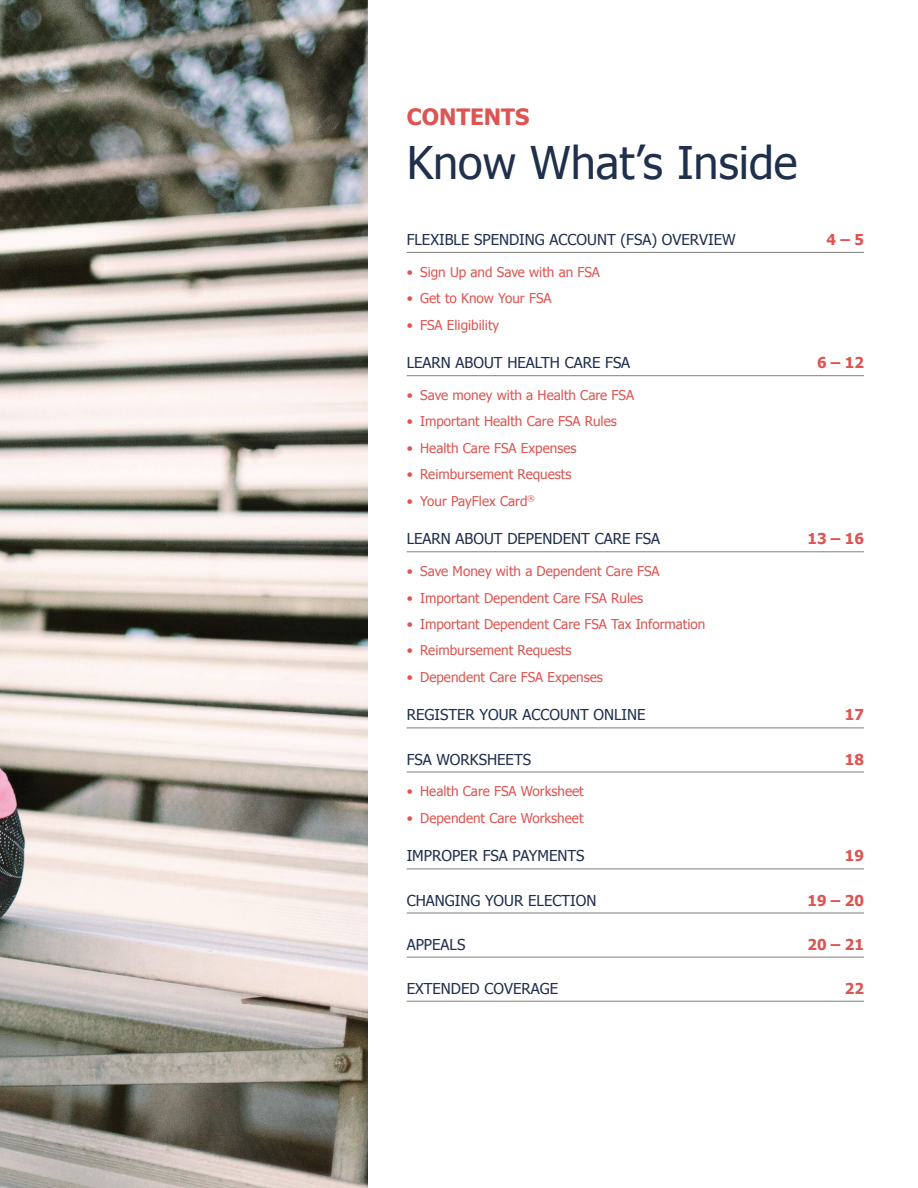
<style>
.page{position:relative;width:918px;height:1188px;background:#fff}
.page>*{position:absolute;margin:0;border:0;box-sizing:border-box;transform-origin:0 0}
.Interior_Headline{font:45px "Tahoma";color:#1f2f4c}
.Cover_Subhead{font:700 22.5px "Tahoma";color:#dc5552}
.Table_of_contents{font:15px "Tahoma";color:#1f2f4c}
.Table_of_contents-2{font:700 15px "Tahoma";color:#dc5552}
.t1{font:13.5px "Tahoma";color:#dc5552}
</style>
<div class="page">
<hr style="left:407px;top:252px;width:457px;height:1px;background:#7d7e7c">
<hr style="left:407px;top:375px;width:457px;height:1px;background:#7d7e7c">
<hr style="left:407px;top:552px;width:457px;height:1px;background:#7d7e7c">
<hr style="left:407px;top:728px;width:457px;height:1px;background:#7d7e7c">
<hr style="left:407px;top:772px;width:457px;height:1px;background:#7d7e7c">
<hr style="left:407px;top:869px;width:457px;height:1px;background:#7d7e7c">
<hr style="left:407px;top:913px;width:457px;height:1px;background:#7d7e7c">
<hr style="left:407px;top:957px;width:457px;height:1px;background:#7d7e7c">
<hr style="left:407px;top:1001px;width:457px;height:1px;background:#7d7e7c">
<img style="left:0;top:0;width:368px;height:1188px">
<p class="Cover_Subhead" style="left:407px;top:101px;width:124px">CONTENTS</p>
<p class="Interior_Headline" style="left:407px;top:133px;width:392px">Know What’s Inside</p>
<p class="Table_of_contents" style="left:407px;top:229px;width:330px">FLEXIBLE SPENDING ACCOUNT (FSA) OVERVIEW</p>
<p class="Table_of_contents-2" style="left:827px;top:229px;width:39px">4 – 5</p>
<p class="t1" style="left:407px;top:263px;width:195px">• Sign Up and Save with an FSA</p>
<p class="t1" style="left:407px;top:289px;width:146px">• Get to Know Your FSA</p>
<p class="t1" style="left:407px;top:316px;width:94px">• FSA Eligibility</p>
<p class="Table_of_contents" style="left:407px;top:353px;width:225px">LEARN ABOUT HEALTH CARE FSA</p>
<p class="Table_of_contents-2" style="left:817px;top:352px;width:49px">6 – 12</p>
<p class="t1" style="left:407px;top:386px;width:229px">• Save money with a Health Care FSA</p>
<p class="t1" style="left:407px;top:412px;width:212px">• Important Health Care FSA Rules</p>
<p class="t1" style="left:407px;top:439px;width:171px">• Health Care FSA Expenses</p>
<p class="t1" style="left:407px;top:465px;width:166px">• Reimbursement Requests</p>
<p class="t1" style="left:407px;top:492px;width:130px">• Your PayFlex Card<sup>®</sup></p>
<p class="Table_of_contents" style="left:407px;top:529px;width:255px">LEARN ABOUT DEPENDENT CARE FSA</p>
<p class="Table_of_contents-2" style="left:807px;top:528px;width:58px">13 – 16</p>
<p class="t1" style="left:407px;top:562px;width:255px">• Save Money with a Dependent Care FSA</p>
<p class="t1" style="left:407px;top:589px;width:238px">• Important Dependent Care FSA Rules</p>
<p class="t1" style="left:407px;top:615px;width:300px">• Important Dependent Care FSA Tax Information</p>
<p class="t1" style="left:407px;top:641px;width:166px">• Reimbursement Requests</p>
<p class="t1" style="left:407px;top:668px;width:198px">• Dependent Care FSA Expenses</p>
<p class="Table_of_contents" style="left:407px;top:705px;width:240px">REGISTER YOUR ACCOUNT ONLINE</p>
<p class="Table_of_contents-2" style="left:845px;top:704px;width:21px">17</p>
<p class="Table_of_contents" style="left:407px;top:749px;width:126px">FSA WORKSHEETS</p>
<p class="Table_of_contents-2" style="left:845px;top:749px;width:21px">18</p>
<p class="t1" style="left:407px;top:782px;width:179px">• Health Care FSA Worksheet</p>
<p class="t1" style="left:407px;top:809px;width:178px">• Dependent Care Worksheet</p>
<p class="Table_of_contents" style="left:407px;top:846px;width:179px">IMPROPER FSA PAYMENTS</p>
<p class="Table_of_contents-2" style="left:845px;top:845px;width:21px">19</p>
<p class="Table_of_contents" style="left:407px;top:890px;width:191px">CHANGING YOUR ELECTION</p>
<p class="Table_of_contents-2" style="left:807px;top:890px;width:58px">19 – 20</p>
<p class="Table_of_contents" style="left:407px;top:934px;width:60px">APPEALS</p>
<p class="Table_of_contents-2" style="left:807px;top:934px;width:58px">20 – 21</p>
<p class="Table_of_contents" style="left:407px;top:978px;width:153px">EXTENDED COVERAGE</p>
<p class="Table_of_contents-2" style="left:845px;top:978px;width:21px">22</p>
</div>
